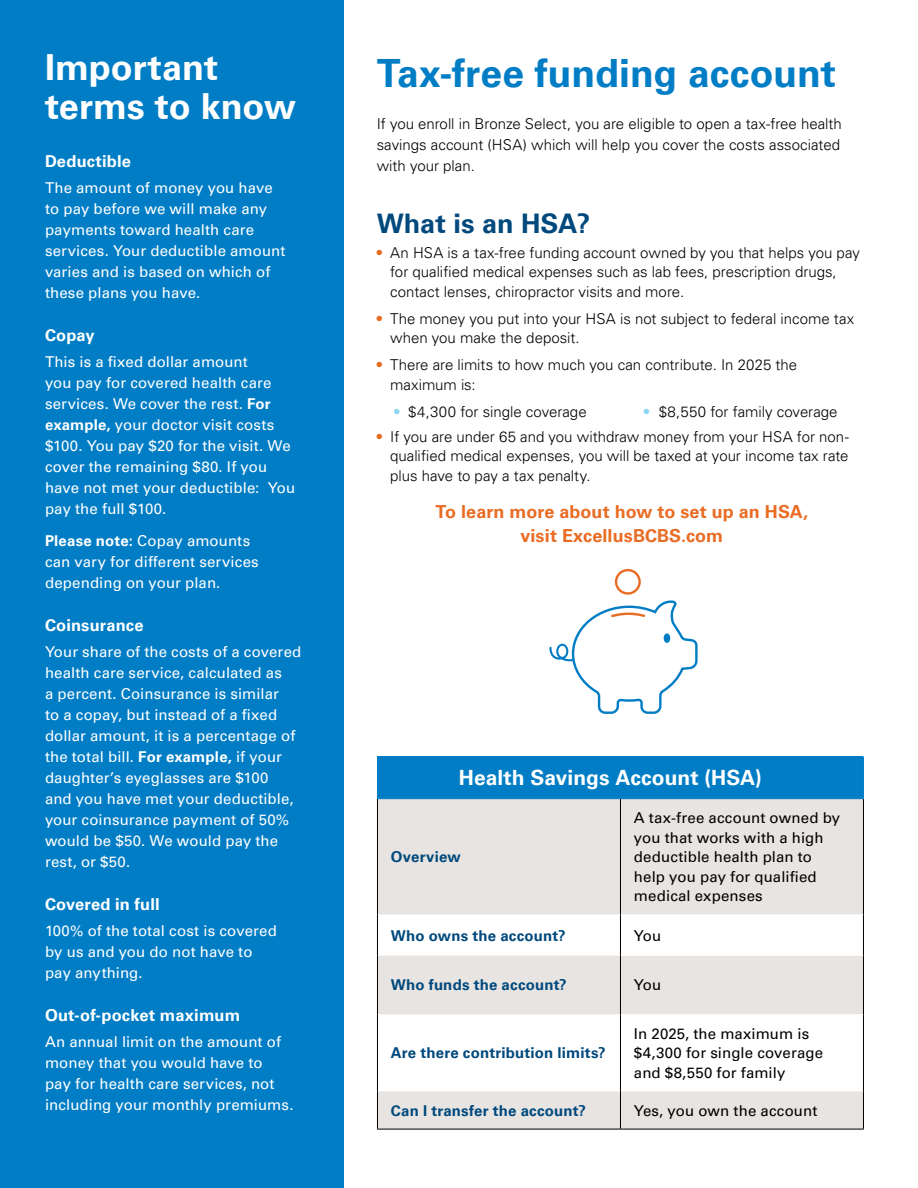
<style>
.page{position:relative;width:918px;height:1188px;background:#fff}
.page>*{position:absolute;margin:0;border:0;box-sizing:border-box;transform-origin:0 0}
.t1{font:700 39px "Univers LT Pro 65";color:#007dc5}
.t2{font:700 36px/39px "Univers LT Pro 65";color:#fff}
.t3{font:700 27px "Univers LT Pro 65";letter-spacing:.005em;color:#00497c}
.t4{font:700 21px "Univers LT Pro 65";color:#fff}
.t5{font:700 18px/24px "Univers LT Pro 65";letter-spacing:.005em;color:#e96c24;text-align:center}
.t6{font:700 16.5px "Univers LT Pro 65";letter-spacing:.01em;color:#fff}
.t7{font:15px/21px "Univers LT Pro 55 Roman";letter-spacing:.005em;color:#fff}
.t8{font:300 15px/19.5px "Univers LT Pro 45";color:#000}
.t9{font:15px/19.5px "Univers LT Pro 55 Roman";letter-spacing:.005em;color:#000}
.t10{font:700 15px "Univers LT Pro 65";letter-spacing:.015em;color:#00497c}
.s1{font-family:"Univers LT Pro 65";font-weight:700}
.s2{font-family:"Univers LT Pro 65";font-weight:700;color:#e96c24}
.s3{color:#89d6f1}
</style>
<div class="page">
<div style="left:0;top:0;width:343px;height:1188px;background:#007dc5"></div>
<div style="left:377px;top:756px;width:486px;height:43px;background:#007dc5"></div>
<svg style="left:378px;top:799px;width:485px;height:330px;fill:#e7e4e2"></svg>
<svg style="left:621px;top:915px;width:242px;height:176px"></svg>
<hr style="left:863px;top:756px;width:1px;height:42px;background:#007dc5">
<hr style="left:620px;top:798px;width:244px;height:1px;background:#007dc5">
<hr style="left:377px;top:799px;width:1px;height:116px;background:#000">
<hr style="left:620px;top:799px;width:1px;height:116px;background:#000">
<hr style="left:863px;top:799px;width:1px;height:116px;background:#000">
<hr style="left:377px;top:915px;width:1px;height:41px;background:#000">
<hr style="left:620px;top:915px;width:1px;height:41px;background:#000">
<hr style="left:863px;top:915px;width:1px;height:41px;background:#000">
<hr style="left:377px;top:956px;width:1px;height:58px;background:#000">
<hr style="left:620px;top:956px;width:1px;height:58px;background:#000">
<hr style="left:863px;top:956px;width:1px;height:58px;background:#000">
<hr style="left:377px;top:1014px;width:1px;height:77px;background:#000">
<hr style="left:620px;top:1014px;width:1px;height:77px;background:#000">
<hr style="left:863px;top:1014px;width:1px;height:77px;background:#000">
<hr style="left:377px;top:1091px;width:1px;height:38px;background:#000">
<hr style="left:620px;top:1091px;width:1px;height:38px;background:#000">
<hr style="left:863px;top:1091px;width:1px;height:38px;background:#000">
<hr style="left:377px;top:1129px;width:243px;height:1px;background:#000">
<hr style="left:620px;top:1129px;width:244px;height:1px;background:#000">
<svg style="left:549px;top:600px;width:149px;height:114px"></svg>
<div style="left:615px;top:569px;width:26px;height:26px;border:2px solid #e96c24;border-radius:50%"></div>
<h2 class="t2" style="left:45px;top:46px;width:253px">Important terms to know</h2>
<p class="t6" style="left:45px;top:150px;width:88px">Deductible</p>
<p class="t7" style="left:45px;top:177px;width:242px">The amount of money you have to pay before we will make any payments toward health care services. Your deductible amount varies and is based on which of these plans you have.</p>
<p class="t6" style="left:45px;top:324px;width:51px">Copay</p>
<p class="t7" style="left:45px;top:351px;width:252px">This is a fixed dollar amount<br>you pay for covered health care services. We cover the rest. <span class="s1">For example,</span> your doctor visit costs $100. You pay $20 for the visit. We cover the remaining $80. If you have not met your deductible: You pay the full $100.</p>
<p class="t7" style="left:45px;top:530px;width:215px"><span class="s1">Please note:</span> Copay amounts can vary for different services depending on your plan.</p>
<p class="t6" style="left:45px;top:613px;width:100px">Coinsurance</p>
<p class="t7" style="left:45px;top:641px;width:258px">Your share of the costs of a covered health care service, calculated as<br>a percent. Coinsurance is similar<br>to a copay, but instead of a fixed dollar amount, it is a percentage of the total bill. <span class="s1">For example,</span> if your daughter’s eyeglasses are $100<br>and you have met your deductible, your coinsurance payment of 50% would be $50. We would pay the rest, or $50.</p>
<p class="t6" style="left:45px;top:892px;width:116px">Covered in full</p>
<p class="t7" style="left:45px;top:920px;width:233px">100% of the total cost is covered by us and you do not have to pay anything.</p>
<p class="t6" style="left:45px;top:1003px;width:197px">Out-of-pocket maximum</p>
<p class="t7" style="left:45px;top:1031px;width:250px">An annual limit on the amount of money that you would have to<br>pay for health care services, not including your monthly premiums.</p>
<h1 class="t1" style="left:377px;top:45px;width:461px">Tax-free funding account</h1>
<p class="t8" style="left:377px;top:113px;width:467px;line-height:21px">If you enroll in Bronze Select, you are eligible to open a tax-free health savings account (HSA) which will help you cover the costs associated with your plan.</p>
<h3 class="t3" style="left:377px;top:204px;width:215px">What is an HSA?</h3>
<p class="t8" style="left:390px;top:242px;width:471px;text-indent:-14px"><span class="s2">•</span> An HSA is a tax-free funding account owned by you that helps you pay for qualified medical expenses such as lab fees, prescription drugs, contact lenses, chiropractor visits and more.</p>
<p class="t8" style="left:390px;top:308px;width:466px;text-indent:-14px"><span class="s2">•</span> The money you put into your HSA is not subject to federal income tax when you make the deposit.</p>
<p class="t8" style="left:390px;top:355px;width:409px;text-indent:-14px"><span class="s2">•</span> There are limits to how much you can contribute. In 2025 the maximum is:</p>
<p class="t8" style="left:393px;top:401px;width:195px"><span class="s3">•</span> $4,300 for single coverage</p>
<p class="t8" style="left:643px;top:401px;width:196px"><span class="s3">•</span> $8,550 for family coverage</p>
<p class="t8" style="left:390px;top:426px;width:460px;text-align:justify;text-indent:-14px"><span class="s2">•</span> If you are under 65 and you withdraw money from your HSA for non&shy;qualified medical expenses, you will be taxed at your income tax rate plus have to pay a tax penalty.</p>
<p class="t5" style="left:436px;top:499px;width:374px">To learn more about how to set up an HSA, visit ExcellusBCBS.com</p>
<h3 class="t4" style="left:459px;top:763px;width:305px">Health Savings Account (HSA)</h3>
<p class="t10" style="left:391px;top:846px;width:71px">Overview</p>
<p class="t9" style="left:634px;top:807px;width:208px">A tax-free account owned by you that works with a high deductible health plan to help you pay for qualified medical expenses</p>
<p class="t10" style="left:391px;top:925px;width:176px">Who owns the account?</p>
<p class="t9" style="left:634px;top:925px;width:29px">You</p>
<p class="t10" style="left:391px;top:975px;width:177px">Who funds the account?</p>
<p class="t9" style="left:634px;top:975px;width:29px">You</p>
<p class="t10" style="left:391px;top:1042px;width:216px">Are there contribution limits?</p>
<p class="t9" style="left:634px;top:1023px;width:191px">In 2025, the maximum is $4,300 for single coverage and $8,550 for family</p>
<p class="t10" style="left:391px;top:1100px;width:196px">Can I transfer the account?</p>
<p class="t9" style="left:634px;top:1100px;width:185px">Yes, you own the account</p>
</div>
